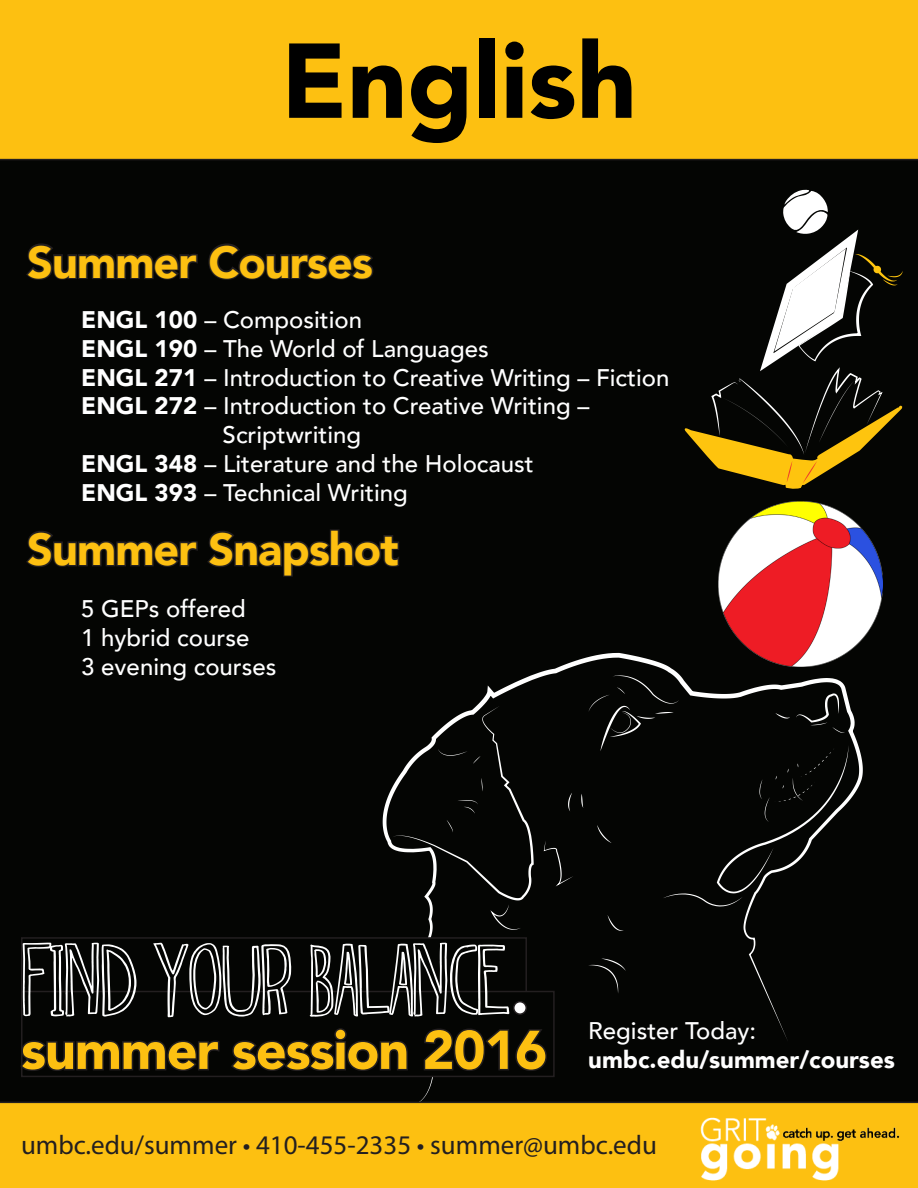
<style>
.page{position:relative;width:918px;height:1188px;background:#fff}
.page>*{position:absolute;margin:0;border:0;box-sizing:border-box;transform-origin:0 0}
.t1{font:900 105px "Avenir";color:#000}
.t2{font:72px "dingleberry";color:#fff}
.t3{font:900 54px "Avenir";letter-spacing:-.02em;color:#fdc011}
.t4{font:900 45px "Avenir";letter-spacing:-.02em;color:#fdc011}
.t5{font:27px "Myriad Pro";color:#231f20}
.t6{font:500 24px/28.8px "Avenir";color:#fff}
.t7{font:900 24px "Avenir";color:#fff}
.s1{font-weight:900}
</style>
<div class="page">
<div style="left:0;top:160px;width:918px;height:942px;background:#040503"></div>
<div style="left:0;top:0;width:918px;height:160px;background:#fdc011"></div>
<div style="left:383px;top:653px;width:480px;height:449px;background:#040503"></div>
<svg style="left:544px;top:840px;width:29px;height:46px"></svg>
<svg style="left:608px;top:915px;width:16px;height:16px"></svg>
<svg style="left:588px;top:959px;width:38px;height:35px"></svg>
<svg style="left:581px;top:794px;width:2px;height:14px"></svg>
<svg style="left:568px;top:793px;width:4px;height:18px"></svg>
<svg style="left:392px;top:706px;width:142px;height:224px;background:#101110"></svg>
<div style="left:589px;top:675px;width:260px;height:232px;background:#040503"></div>
<div style="left:22px;top:938px;width:504px;height:82px;background:#040503"></div>
<div style="left:21px;top:937px;width:506px;height:84px;border:2px solid #231f20"></div>
<div style="left:22px;top:992px;width:532px;height:84px;background:#040503"></div>
<div style="left:21px;top:991px;width:534px;height:86px;border:2px solid #231f20"></div>
<svg style="left:18px;top:1038px;width:202px;height:35px"></svg>
<svg style="left:231px;top:1028px;width:177px;height:43px"></svg>
<svg style="left:424px;top:1028px;width:123px;height:43px"></svg>
<div style="left:0;top:1102px;width:675px;height:86px;background:#fdc011"></div>
<img style="left:675px;top:1102px;width:243px;height:86px">
<svg style="left:684px;top:190px;width:220px;height:300px;background:#343021"></svg>
<img style="left:718px;top:502px;width:165px;height:164px">
<div style="left:514px;top:1002px;width:12px;height:12px;background:#fff;border-radius:50%"></div>
<div style="left:513px;top:1001px;width:14px;height:14px;border:2px solid #231f20;border-radius:50%"></div>
<svg style="left:24px;top:529px;width:175px;height:40px;background:#0e0d0c"></svg>
<svg style="left:205px;top:528px;width:196px;height:50px;background:#0d0c0b"></svg>
<svg style="left:24px;top:241px;width:175px;height:41px;background:#0e0d0c"></svg>
<svg style="left:206px;top:242px;width:170px;height:40px;background:#0e0d0c"></svg>
<p class="t1" style="left:281px;top:-9px;width:358px">English</p>
<p class="t4" style="left:27px;top:223px;width:347px">Summer Courses</p>
<p class="t6" style="left:81px;top:304px;width:282px"><span class="s1">ENGL 100</span> – Composition</p>
<p class="t6" style="left:81px;top:333px;width:409px"><span class="s1">ENGL 190</span> – The World of Languages</p>
<p class="t6" style="left:81px;top:362px;width:590px"><span class="s1">ENGL 271</span> – Introduction to Creative Writing – Fiction</p>
<p class="t6" style="left:223px;top:390px;width:368px;text-indent:-141px"><span class="s1">ENGL 272</span> – Introduction to Creative Writing –<br>Scriptwriting</p>
<p class="t6" style="left:81px;top:448px;width:454px"><span class="s1">ENGL 348</span> – Literature and the Holocaust</p>
<p class="t6" style="left:81px;top:477px;width:328px"><span class="s1">ENGL 393</span> – Technical Writing</p>
<p class="t4" style="left:27px;top:511px;width:373px">Summer Snapshot</p>
<p class="t6" style="left:81px;top:593px;width:166px">5 GEPs offered</p>
<p class="t6" style="left:81px;top:622px;width:170px">1 hybrid course</p>
<p class="t6" style="left:81px;top:651px;width:197px">3 evening courses</p>
<p class="t2" style="left:21px;top:942px;width:490px">FIND YOUR BALANCE.</p>
<p class="t3" style="left:21px;top:1004px;width:528px">summer session 2016</p>
<p class="t6" style="left:588px;top:1015px;width:170px">Register Today:</p>
<p class="t7" style="left:588px;top:1039px;width:308px">umbc.edu/summer/courses</p>
<p class="t5" style="left:21px;top:1128px;width:637px">umbc.edu/summer • 410-455-2335 • summer@umbc.edu</p>
</div>
